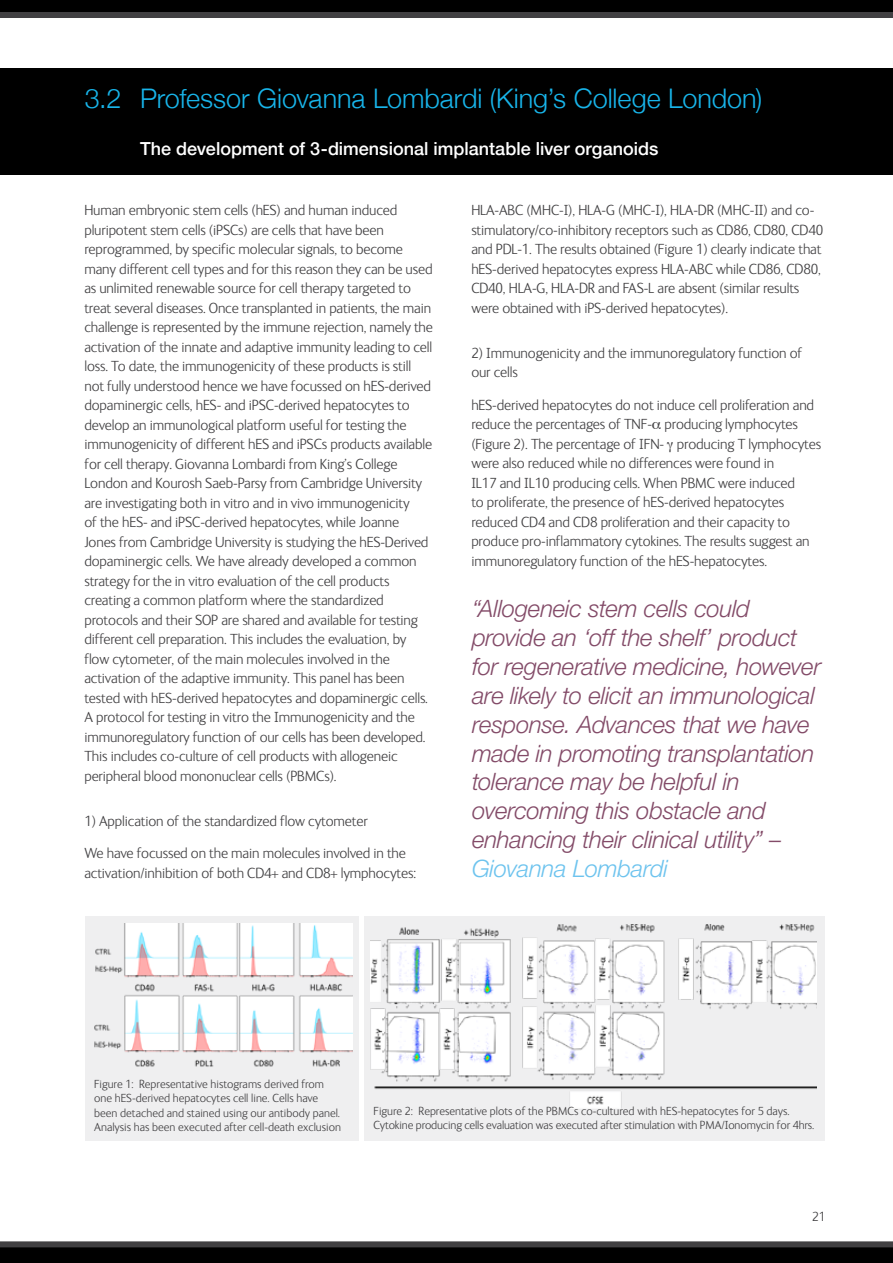
<style>
.page{position:relative;width:893px;height:1263px;background:#fff}
.page>*{position:absolute;margin:0;border:0;box-sizing:border-box;transform-origin:0 0}
.H2_Sub_Heading{font:300 27px "Helvetica Neue";letter-spacing:-.005em;color:#18b4e9}
.quotes{font:italic 300 24px/28.8px "Helvetica Neue LT Pro";letter-spacing:-.015em;color:#834b68}
.name{font:500 18px "Helvetica Neue";color:#fff}
.body_text{font:300 15px/19.5px "FS Ingrid";letter-spacing:-.01em;color:#414042}
.t1{font:300 13.5px "FS Ingrid";color:#414042}
.image_text_sml{font:300 12px/14.4px "FS Ingrid";color:#414042}
.s1{color:#6dc3ee}
</style>
<div class="page">
<svg style="left:0;top:0;width:893px;height:18px;background:#151516"></svg>
<svg style="left:0;top:1241px;width:893px;height:22px;background:#161516"></svg>
<div style="left:0;top:68px;width:893px;height:106px;background:#000"></div>
<div style="left:86px;top:916px;width:273px;height:225px;background:#efeff0"></div>
<img style="left:94px;top:923px;width:258px;height:144px">
<div style="left:365px;top:916px;width:460px;height:225px;background:#efeff0"></div>
<img style="left:370px;top:924px;width:447px;height:185px">
<p class="H2_Sub_Heading" style="left:85px;top:77px;width:679px">3.2 Professor Giovanna Lombardi (King’s College London)</p>
<p class="name" style="left:140px;top:134px;width:520px">The development of 3-dimensional implantable liver organoids</p>
<p class="body_text" style="left:84px;top:201px;width:350px">Human embryonic stem cells (hES) and human induced pluripotent stem cells (iPSCs) are cells that have been reprogrammed, by specific molecular signals, to become many different cell types and for this reason they can be used as unlimited renewable source for cell therapy targeted to treat several diseases. Once transplanted in patients, the main challenge is represented by the immune rejection, namely the activation of the innate and adaptive immunity leading to cell loss. To date, the immunogenicity of these products is still not fully understood hence we have focussed on hES-derived dopaminergic cells, hES- and iPSC-derived hepatocytes to develop an immunological platform useful for testing the immunogenicity of different hES and iPSCs products available for cell therapy. Giovanna Lombardi from King’s College London and Kourosh Saeb-Parsy from Cambridge University are investigating both in vitro and in vivo immunogenicity<br>of the hES- and iPSC-derived hepatocytes, while Joanne Jones from Cambridge University is studying the hES-Derived dopaminergic cells. We have already developed a common strategy for the in vitro evaluation of the cell products creating a common platform where the standardized protocols and their SOP are shared and available for testing different cell preparation. This includes the evaluation, by flow cytometer, of the main molecules involved in the activation of the adaptive immunity. This panel has been tested with hES-derived hepatocytes and dopaminergic cells.<br>A protocol for testing in vitro the Immunogenicity and the immunoregulatory function of our cells has been developed.<br>This includes co-culture of cell products with allogeneic peripheral blood mononuclear cells (PBMCs).</p>
<p class="body_text" style="left:84px;top:811px;width:285px">1) Application of the standardized flow cytometer</p>
<p class="body_text" style="left:84px;top:844px;width:333px">We have focussed on the main molecules involved in the activation/inhibition of both CD4+ and CD8+ lymphocytes:</p>
<p class="body_text" style="left:471px;top:201px;width:353px">HLA-ABC (MHC-I), HLA-G (MHC-I), HLA-DR (MHC-II) and co&shy;stimulatory/co-inhibitory receptors such as CD86, CD80, CD40 and PDL-1. The results obtained (Figure 1) clearly indicate that hES-derived hepatocytes express HLA-ABC while CD86, CD80, CD40, HLA-G, HLA-DR and FAS-L are absent (similar results were obtained with iPS-derived hepatocytes).</p>
<p class="body_text" style="left:471px;top:343px;width:332px">2) Immunogenicity and the immunoregulatory function of our cells</p>
<p class="body_text" style="left:471px;top:395px;width:351px">hES-derived hepatocytes do not induce cell proliferation and reduce the percentages of TNF- producing lymphocytes (Figure 2). The percentage of IFN- producing T lymphocytes were also reduced while no differences were found in<br>IL17 and IL10 producing cells. When PBMC were induced<br>to proliferate, the presence of hES-derived hepatocytes reduced CD4 and CD8 proliferation and their capacity to produce pro-inflammatory cytokines. The results suggest an immunoregulatory function of the hES-hepatocytes.</p>
<p class="quotes" style="left:472px;top:594px;width:351px">“Allogeneic stem cells could provide an ‘off the shelf’ product for regenerative medicine, however are likely to elicit an immunological response. Advances that we have made in promoting transplantation tolerance may be helpful in overcoming this obstacle and enhancing their clinical utility” –<br><span class="s1">Giovanna Lombardi</span></p>
<p class="image_text_sml" style="left:94px;top:1077px;width:248px">Figure 1: Representative histograms derived from one hES-derived hepatocytes cell line. Cells have been detached and stained using our antibody panel.<br>Analysis has been executed after cell-death exclusion</p>
<p class="image_text_sml" style="left:374px;top:1104px;width:442px">Figure 2: Representative plots of the PBMCs co-cultured with hES-hepatocytes for 5 days.<br>Cytokine producing cells evaluation was executed after stimulation with PMA/Ionomycin for 4hrs.</p>
<p class="t1" style="left:812px;top:1210px;width:15px">21</p>
</div>
